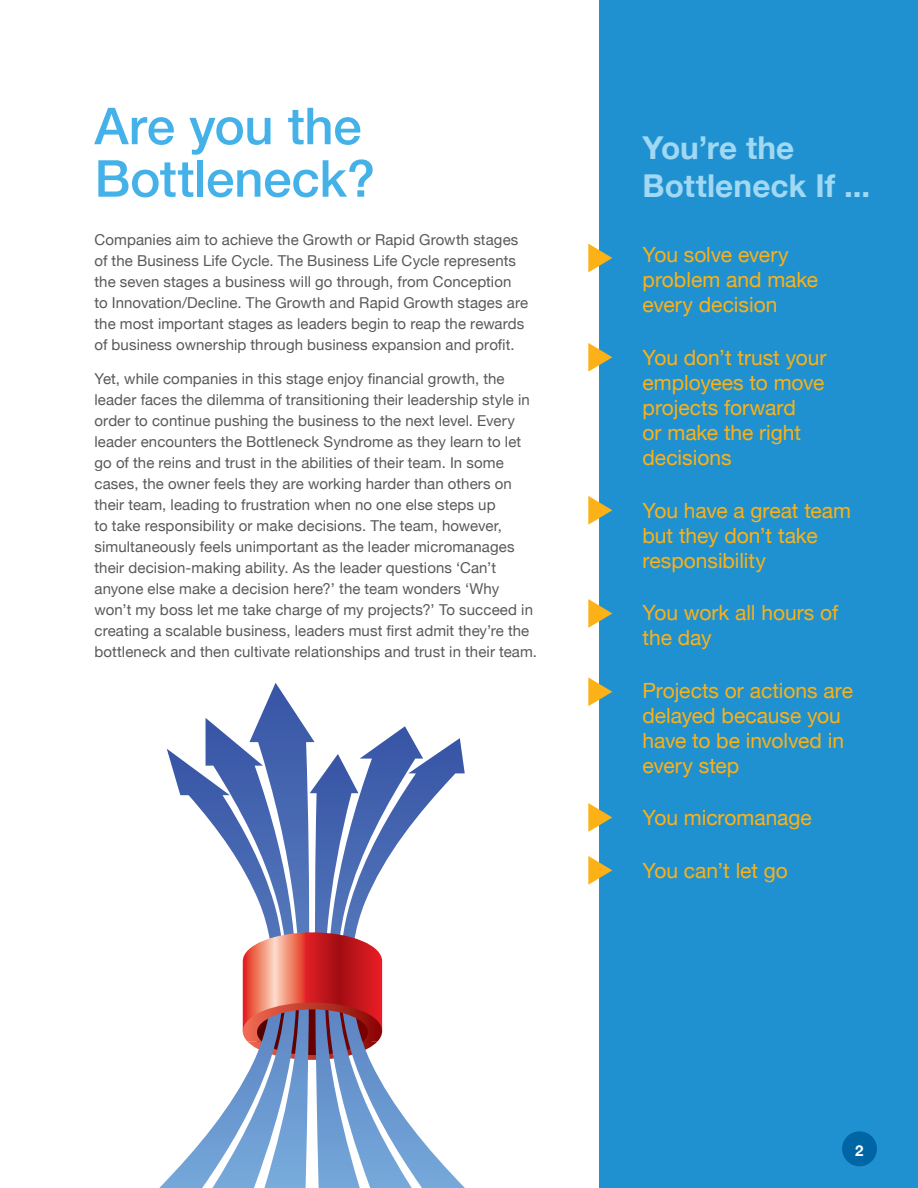
<style>
.page{position:relative;width:918px;height:1188px;background:#fff}
.page>*{position:absolute;margin:0;border:0;box-sizing:border-box;transform-origin:0 0}
.t1{font:500 51px/52.5px "Helvetica Neue";letter-spacing:-.005em;color:#44b2e8}
.t2{font:700 31.5px/37.8px "Helvetica Neue";letter-spacing:.005em;color:#a1d8f3}
.t3{font:21px/25.2px "Helvetica Neue";letter-spacing:-.005em;color:#fcb116}
.t4{font:15px/21px "Helvetica Neue";letter-spacing:.005em;color:#58595b}
.t5{font:700 15px "Helvetica Neue";color:#fff}
</style>
<div class="page">
<svg style="left:423px;top:738px;width:42px;height:450px"></svg>
<svg style="left:382px;top:726px;width:41px;height:462px"></svg>
<svg style="left:206px;top:718px;width:37px;height:31px"></svg>
<svg style="left:159px;top:749px;width:84px;height:439px"></svg>
<svg style="left:243px;top:683px;width:139px;height:505px"></svg>
<div style="left:599px;top:0;width:319px;height:1188px;background:#2091d0"></div>
<div style="left:842px;top:1131px;width:35px;height:35px;background:#0065a4;border-radius:50%"></div>
<svg style="left:588px;top:343px;width:24px;height:29px"></svg>
<svg style="left:588px;top:496px;width:24px;height:29px"></svg>
<svg style="left:588px;top:599px;width:24px;height:29px"></svg>
<svg style="left:588px;top:677px;width:24px;height:29px"></svg>
<svg style="left:588px;top:803px;width:24px;height:29px"></svg>
<svg style="left:588px;top:856px;width:24px;height:29px"></svg>
<svg style="left:588px;top:244px;width:24px;height:28px"></svg>
<h1 class="t1" style="left:94px;top:96px;width:282px">Are you the<br>Bottleneck?</h1>
<p class="t4" style="left:94px;top:230px;width:435px">Companies aim to achieve the Growth or Rapid Growth stages of the Business Life Cycle. The Business Life Cycle represents the seven stages a business will go through, from Conception to Innovation/Decline. The Growth and Rapid Growth stages are the most important stages as leaders begin to reap the rewards of business ownership through business expansion and profit.</p>
<p class="t4" style="left:94px;top:369px;width:444px">Yet, while companies in this stage enjoy financial growth, the leader faces the dilemma of transitioning their leadership style in order to continue pushing the business to the next level. Every leader encounters the Bottleneck Syndrome as they learn to let go of the reins and trust in the abilities of their team. In some cases, the owner feels they are working harder than others on their team, leading to frustration when no one else steps up<br>to take responsibility or make decisions. The team, however, simultaneously feels unimportant as the leader micromanages their decision-making ability. As the leader questions ‘Can’t anyone else make a decision here?’ the team wonders ‘Why won’t my boss let me take charge of my projects?’ To succeed in creating a scalable business, leaders must first admit they’re the bottleneck and then cultivate relationships and trust in their team.</p>
<h2 class="t2" style="left:643px;top:130px;width:229px">You’re the<br>Bottleneck If ...</h2>
<h3 class="t3" style="left:643px;top:243px;width:177px">You solve every problem and make every decision</h3>
<h3 class="t3" style="left:643px;top:346px;width:185px">You don’t trust your employees to move projects forward<br>or make the right decisions</h3>
<h3 class="t3" style="left:643px;top:499px;width:210px">You have a great team but they don’t take responsibility</h3>
<h3 class="t3" style="left:643px;top:601px;width:197px">You work all hours of the day</h3>
<h3 class="t3" style="left:643px;top:679px;width:212px">Projects or actions are delayed because you have to be involved in every step</h3>
<h3 class="t3" style="left:643px;top:806px;width:171px">You micromanage</h3>
<h3 class="t3" style="left:643px;top:859px;width:147px">You can’t let go</h3>
<p class="t5" style="left:855px;top:1139px;width:10px">2</p>
</div>
